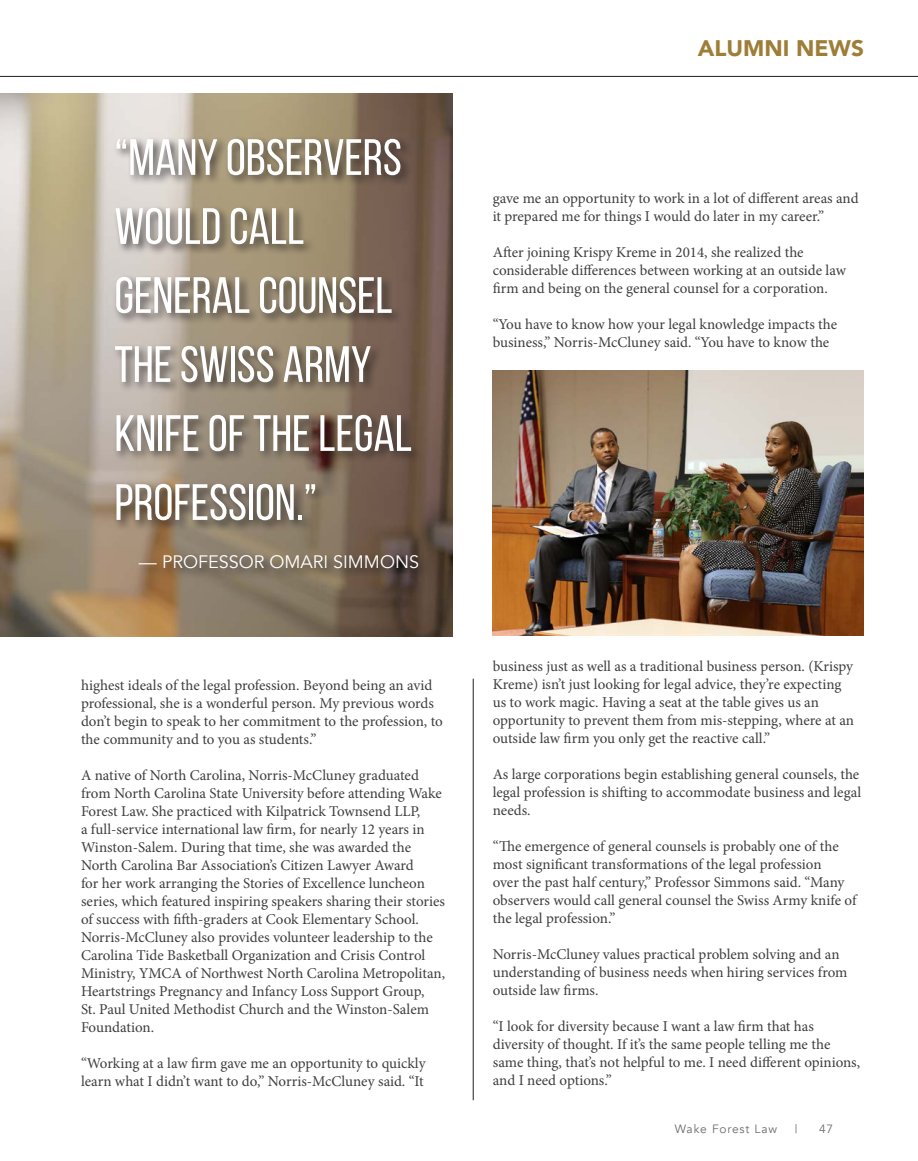
<style>
.page{position:relative;width:918px;height:1161px;background:#fff}
.page>*{position:absolute;margin:0;border:0;box-sizing:border-box;transform-origin:0 0}
.t1{font:51px/69px "Bebas Neue";color:#fff}
.t2{font:900 22.5px "Avenir";color:#9e7d37}
.t3{font:18px "Avenir";color:#fff}
.t4{font:15px/18px "Minion Pro";letter-spacing:-.005em;color:#3e3e3f}
.t5{font:12px "Avenir";letter-spacing:.07em;color:#6c6d70}
</style>
<div class="page">
<img style="left:0;top:94px;width:452px;height:542px">
<img style="left:493px;top:371px;width:371px;height:264px">
<hr style="left:0;top:76px;width:918px;height:1px;background:#231f20">
<hr style="left:473px;top:679px;width:1px;height:421px;background:#231f20">
<div style="left:112px;top:136px;width:318px;height:444px;background:#231f20;opacity:.75"></div>
<h1 class="t1" style="left:114px;top:122px;width:299px">“MANY OBSERVERS<br>WOULD CALL<br>GENERAL COUNSEL<br>THE SWISS ARMY<br>KNIFE OF THE LEGAL<br>PROFESSION.”</h1>
<p class="t3" style="left:139px;top:551px;width:282px">— PROFESSOR OMARI SIMMONS</p>
<p class="t4" style="left:81px;top:676px;width:363px">highest ideals of the legal profession. Beyond being an avid professional, she is a wonderful person. My previous words don’t begin to speak to her commitment to the profession, to the community and to you as students.”</p>
<p class="t4" style="left:81px;top:766px;width:366px">A native of North Carolina, Norris-McCluney graduated from North Carolina State University before attending Wake Forest Law. She practiced with Kilpatrick Townsend LLP,<br>a full-service international law firm, for nearly 12 years in Winston-Salem. During that time, she was awarded the North Carolina Bar Association’s Citizen Lawyer Award<br>for her work arranging the Stories of Excellence luncheon series, which featured inspiring speakers sharing their stories of success with fifth-graders at Cook Elementary School.<br>Norris-McCluney also provides volunteer leadership to the Carolina Tide Basketball Organization and Crisis Control Ministry, YMCA of Northwest North Carolina Metropolitan, Heartstrings Pregnancy and Infancy Loss Support Group,<br>St. Paul United Methodist Church and the Winston-Salem Foundation.</p>
<p class="t4" style="left:81px;top:1054px;width:346px">“Working at a law firm gave me an opportunity to quickly learn what I didn’t want to do,” Norris-McCluney said. “It</p>
<h2 class="t2" style="left:698px;top:29px;width:168px">ALUMNI NEWS</h2>
<p class="t4" style="left:493px;top:189px;width:367px">gave me an opportunity to work in a lot of different areas and it prepared me for things I would do later in my career.”</p>
<p class="t4" style="left:493px;top:243px;width:355px">After joining Krispy Kreme in 2014, she realized the considerable differences between working at an outside law firm and being on the general counsel for a corporation.</p>
<p class="t4" style="left:493px;top:315px;width:346px">“You have to know how your legal knowledge impacts the business,” Norris-McCluney said. “You have to know the</p>
<p class="t4" style="left:493px;top:657px;width:363px">business just as well as a traditional business person. (Krispy Kreme) isn’t just looking for legal advice, they’re expecting us to work magic. Having a seat at the table gives us an opportunity to prevent them from mis-stepping, where at an outside law firm you only get the reactive call.”</p>
<p class="t4" style="left:493px;top:765px;width:370px">As large corporations begin establishing general counsels, the legal profession is shifting to accommodate business and legal needs.</p>
<p class="t4" style="left:493px;top:837px;width:365px">“The emergence of general counsels is probably one of the most significant transformations of the legal profession<br>over the past half century,” Professor Simmons said. “Many observers would call general counsel the Swiss Army knife of the legal profession.”</p>
<p class="t4" style="left:493px;top:945px;width:356px">Norris-McCluney values practical problem solving and an understanding of business needs when hiring services from outside law firms.</p>
<p class="t4" style="left:493px;top:1017px;width:369px">“I look for diversity because I want a law firm that has diversity of thought. If it’s the same people telling me the same thing, that’s not helpful to me. I need different opinions, and I need options.”</p>
<p class="t5" style="left:675px;top:1121px;width:104px">Wake Forest Law</p>
<p class="t5" style="left:795px;top:1121px;width:4px">|</p>
<p class="t5" style="left:819px;top:1121px;width:16px">47</p>
</div>
